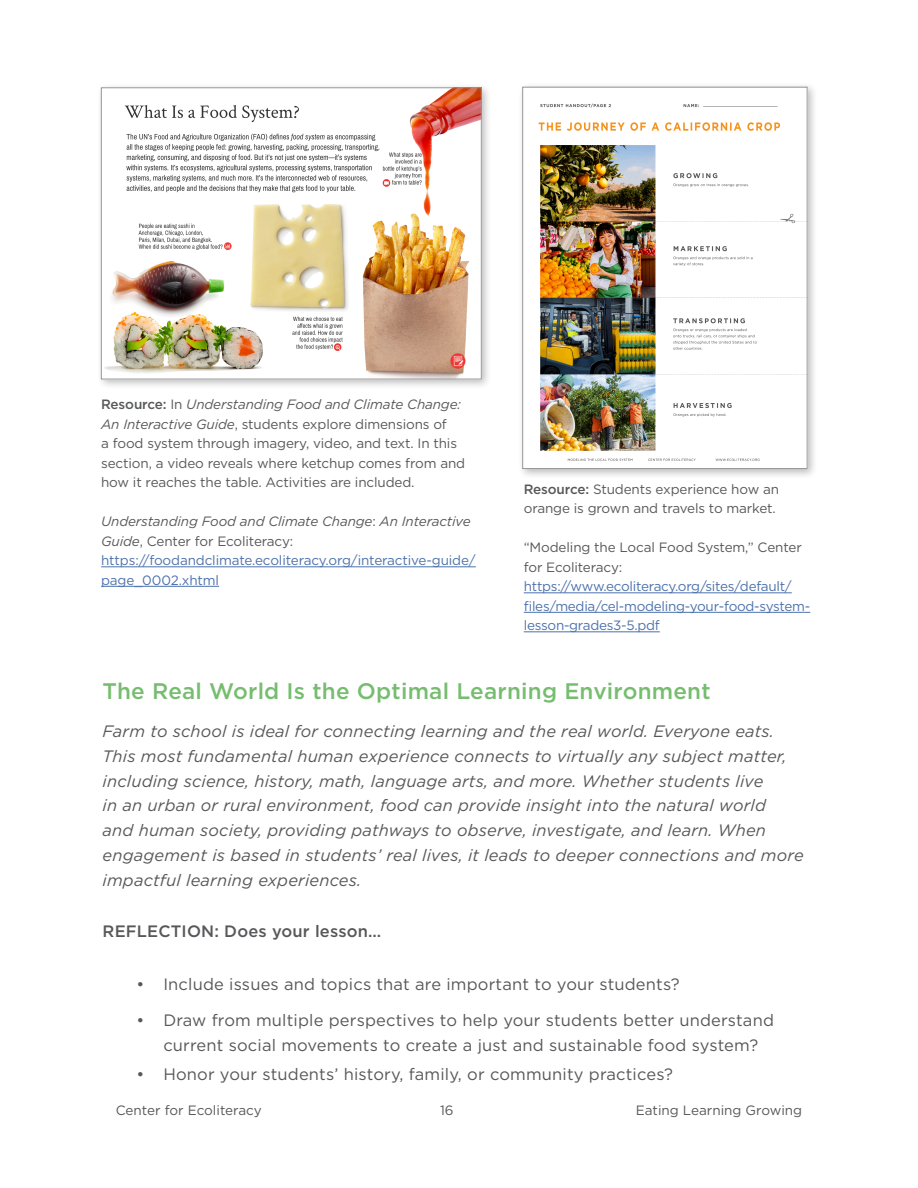
<style>
.page{position:relative;width:918px;height:1188px;background:#fff}
.page>*{position:absolute;margin:0;border:0;box-sizing:border-box;transform-origin:0 0}
.visual_examples_head{font:500 22.5px "Gotham";letter-spacing:.01em;color:#76bd6f}
.body_text_-_last_par{font:italic 16.5px/24.8px "Gotham";letter-spacing:.01em;color:#57585a}
.t1{font:16.5px/24.8px "Gotham";letter-spacing:.01em;color:#57585a}
.body_text_BOLD{font:500 16.5px "Gotham";letter-spacing:.01em;color:#57585a}
.end_note{font:13.5px/19.5px "Gotham";letter-spacing:-.01em;color:#57585a}
.end_note-2{font:13.5px/19.5px "Gotham";letter-spacing:-.02em;color:#4d72ac}
.s1{font-weight:500}
.s2{font-style:italic}
.s3{font-style:italic;color:#57585a}
.s4{color:#57585a}
</style>
<div class="page">
<div style="left:96px;top:83px;width:396px;height:307px;background:#231f20;opacity:.3"></div>
<img style="left:103px;top:90px;width:376px;height:287px">
<div style="left:101px;top:88px;width:380px;height:291px;border:1px solid #939598"></div>
<hr style="left:101px;top:566px;width:375px;height:1px;background:#4d72ac">
<hr style="left:101px;top:586px;width:118px;height:1px;background:#4d72ac">
<div style="left:518px;top:82px;width:300px;height:397px;background:#231f20;opacity:.3"></div>
<img style="left:525px;top:89px;width:280px;height:378px">
<div style="left:523px;top:87px;width:284px;height:382px;border:1px solid #939598"></div>
<hr style="left:524px;top:592px;width:268px;height:1px;background:#4d72ac">
<hr style="left:524px;top:612px;width:286px;height:1px;background:#4d72ac">
<hr style="left:524px;top:631px;width:136px;height:1px;background:#4d72ac">
<p class="end_note" style="left:101px;top:395px;width:366px"><span class="s1">Resource:</span> In <span class="s2">Understanding Food and Climate Change:<br>An Interactive Guide</span>, students explore dimensions of<br>a food system through imagery, video, and text. In this section, a video reveals where ketchup comes from and how it reaches the table. Activities are included.</p>
<p class="end_note-2" style="left:101px;top:512px;width:376px"><span class="s3">Understanding Food and Climate Change</span><span class="s4">:</span> <span class="s3">An Interactive Guide</span><span class="s4">, Center for Ecoliteracy: </span>https://foodandclimate.ecoliteracy.org/interactive-guide/ page_0002.xhtml</p>
<p class="end_note" style="left:524px;top:479px;width:257px"><span class="s1">Resource:</span> Students experience how an orange is grown and travels to market.</p>
<p class="end_note" style="left:524px;top:538px;width:280px">“Modeling the Local Food System,” Center for Ecoliteracy:</p>
<p class="end_note-2" style="left:524px;top:577px;width:288px">https://www.ecoliteracy.org/sites/default/ files/media/cel-modeling-your-food-system&shy;lesson-grades3-5.pdf</p>
<p class="visual_examples_head" style="left:103px;top:676px;width:610px">The Real World Is the Optimal Learning Environment</p>
<p class="body_text_-_last_par" style="left:103px;top:718px;width:703px">Farm to school is ideal for connecting learning and the real world. Everyone eats.<br>This most fundamental human experience connects to virtually any subject matter, including science, history, math, language arts, and more. Whether students live<br>in an urban or rural environment, food can provide insight into the natural world<br>and human society, providing pathways to observe, investigate, and learn. When engagement is based in students’ real lives, it leads to deeper connections and more impactful learning experiences.</p>
<p class="body_text_BOLD" style="left:103px;top:921px;width:280px">REFLECTION: Does your lesson…</p>
<p class="t1" style="left:136px;top:971px;width:545px">• Include issues and topics that are important to your students?</p>
<p class="t1" style="left:163px;top:1007px;width:612px;text-indent:-27px">• Draw from multiple perspectives to help your students better understand current social movements to create a just and sustainable food system?</p>
<p class="t1" style="left:136px;top:1061px;width:538px">• Honor your students’ history, family, or community practices?</p>
<p class="end_note" style="left:116px;top:1100px;width:148px">Center for Ecoliteracy</p>
<p class="end_note" style="left:440px;top:1100px;width:15px">16</p>
<p class="end_note" style="left:636px;top:1100px;width:168px">Eating Learning Growing</p>
</div>
